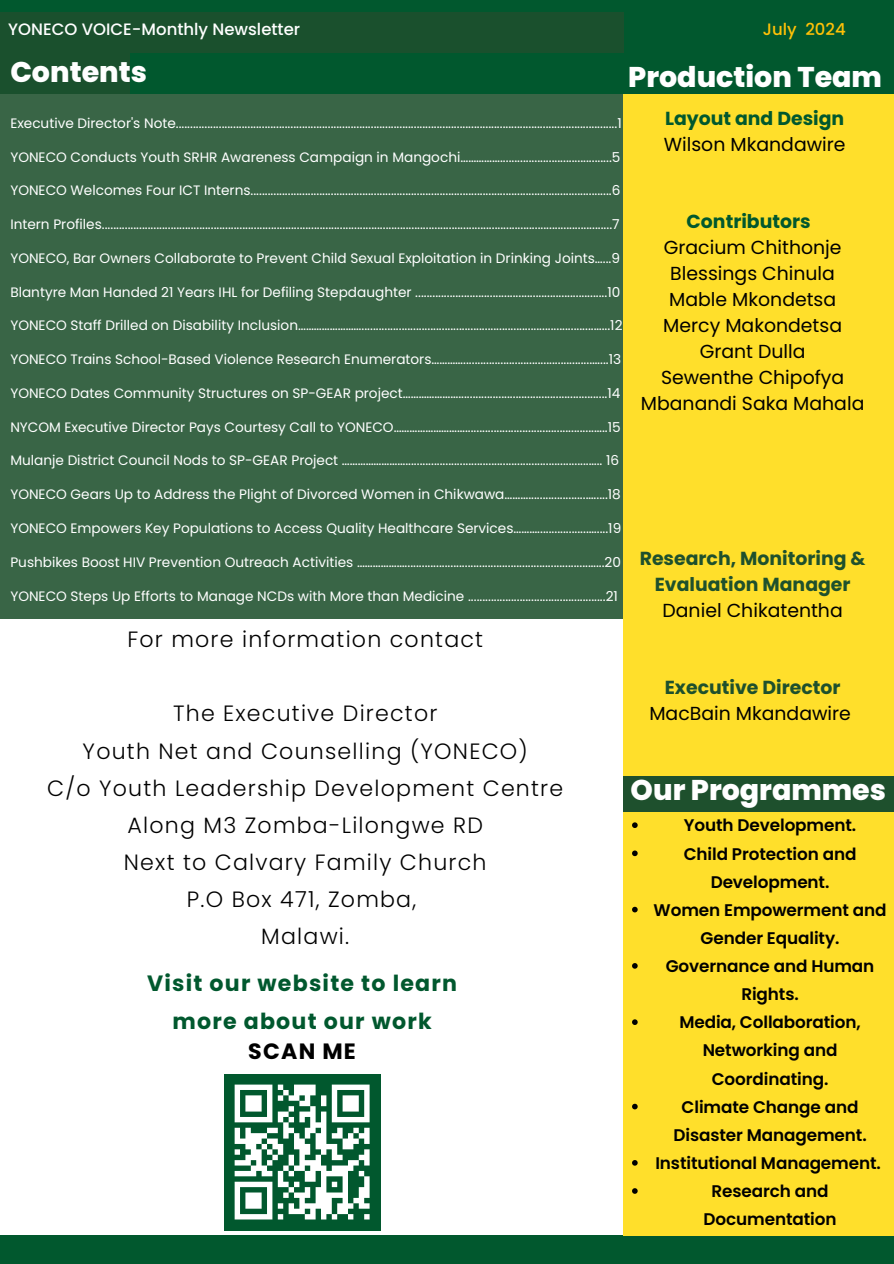
<style>
.page{position:relative;width:894px;height:1264px;background:#fff}
.page>*{position:absolute;margin:0;border:0;box-sizing:border-box;transform-origin:0 0}
.t1{font:800 28.5px "Poppins";color:#fff}
.t2{font:300 22.05px/37.2px "Poppins";letter-spacing:.055em;color:#000;text-align:center}
.t3{font:700 22.05px/37.2px "Poppins";letter-spacing:.055em;color:#01582e;text-align:center}
.t4{font:700 22.05px "Poppins";letter-spacing:.055em;color:#000}
.t5{font:18.9px/25.8px "Poppins";color:#000;text-align:center}
.t6{font:700 18.9px/25.8px "Poppins";color:#1e502d;text-align:center}
.t7{font:700 18.9px "Poppins";color:#01582e}
.t8{font:600 16.8px/28.2px "Poppins";letter-spacing:-.005em;color:#000;text-align:center}
.t9{font:500 16.5px "Poppins";color:#fff}
.t10{font:500 16.5px "Poppins";color:#ffc107}
.t11{font:13.65px "Poppins";color:#fff}
</style>
<div class="page">
<div style="left:0;top:0;width:893px;height:56px;background:#01582e"></div>
<div style="left:0;top:1235px;width:893px;height:28px;background:#01582e"></div>
<svg style="left:0;top:12px;width:623px;height:606px;background:#366343"></svg>
<div style="left:623px;top:94px;width:270px;height:1141px;background:#ffdf2b"></div>
<div style="left:130px;top:53px;width:763px;height:41px;background:#01582e"></div>
<div style="left:623px;top:776px;width:270px;height:35px;background:#1e502d"></div>
<svg style="left:632px;top:822px;width:5px;height:6px"></svg>
<svg style="left:632px;top:850px;width:5px;height:6px"></svg>
<svg style="left:632px;top:906px;width:5px;height:6px"></svg>
<svg style="left:632px;top:963px;width:5px;height:5px"></svg>
<svg style="left:632px;top:1019px;width:5px;height:5px"></svg>
<svg style="left:632px;top:1103px;width:5px;height:6px"></svg>
<svg style="left:632px;top:1160px;width:5px;height:5px"></svg>
<svg style="left:632px;top:1188px;width:5px;height:5px"></svg>
<div style="left:224px;top:1073px;width:156px;height:157px;background:#01582e"></div>
<div style="left:332px;top:1084px;width:37px;height:5px;background:#fff"></div>
<div style="left:342px;top:1095px;width:16px;height:5px;background:#fff"></div>
<div style="left:342px;top:1100px;width:16px;height:6px;background:#fff"></div>
<div style="left:342px;top:1106px;width:16px;height:5px;background:#fff"></div>
<svg style="left:332px;top:1089px;width:5px;height:27px"></svg>
<svg style="left:364px;top:1089px;width:5px;height:27px"></svg>
<div style="left:332px;top:1116px;width:37px;height:6px;background:#fff"></div>
<svg style="left:337px;top:1127px;width:5px;height:6px"></svg>
<div style="left:332px;top:1133px;width:10px;height:5px;background:#fff"></div>
<svg style="left:348px;top:1127px;width:10px;height:11px"></svg>
<div style="left:358px;top:1133px;width:11px;height:5px;background:#fff"></div>
<div style="left:342px;top:1138px;width:16px;height:5px;background:#fff"></div>
<svg style="left:364px;top:1127px;width:5px;height:16px"></svg>
<div style="left:315px;top:1143px;width:22px;height:6px;background:#fff"></div>
<div style="left:342px;top:1143px;width:11px;height:6px;background:#fff"></div>
<svg style="left:332px;top:1149px;width:5px;height:5px"></svg>
<svg style="left:364px;top:1149px;width:5px;height:5px"></svg>
<div style="left:332px;top:1154px;width:10px;height:6px;background:#fff"></div>
<div style="left:358px;top:1154px;width:11px;height:6px;background:#fff"></div>
<div style="left:348px;top:1160px;width:10px;height:5px;background:#fff"></div>
<div style="left:332px;top:1165px;width:21px;height:5px;background:#fff"></div>
<div style="left:321px;top:1170px;width:27px;height:6px;background:#fff"></div>
<svg style="left:358px;top:1160px;width:11px;height:27px"></svg>
<div style="left:358px;top:1187px;width:11px;height:5px;background:#fff"></div>
<div style="left:315px;top:1192px;width:33px;height:5px;background:#fff"></div>
<div style="left:358px;top:1192px;width:11px;height:5px;background:#fff"></div>
<div style="left:315px;top:1197px;width:17px;height:6px;background:#fff"></div>
<svg style="left:332px;top:1176px;width:16px;height:27px"></svg>
<div style="left:353px;top:1197px;width:11px;height:6px;background:#fff"></div>
<div style="left:299px;top:1203px;width:33px;height:5px;background:#fff"></div>
<div style="left:337px;top:1203px;width:16px;height:5px;background:#fff"></div>
<div style="left:358px;top:1203px;width:11px;height:5px;background:#fff"></div>
<div style="left:321px;top:1208px;width:11px;height:6px;background:#fff"></div>
<div style="left:337px;top:1208px;width:11px;height:6px;background:#fff"></div>
<svg style="left:234px;top:1084px;width:92px;height:135px"></svg>
<svg style="left:332px;top:1214px;width:5px;height:5px"></svg>
<svg style="left:348px;top:1214px;width:5px;height:5px"></svg>
<svg style="left:364px;top:1214px;width:5px;height:5px"></svg>
<p class="t9" style="left:8px;top:18px;width:293px">YONECO VOICE-Monthly Newsletter</p>
<p class="t10" style="left:762px;top:18px;width:84px">July 2024</p>
<h1 class="t1" style="left:628px;top:57px;width:255px">Production Team</h1>
<h3 class="t7" style="left:664px;top:105px;width:181px">Layout and Design</h3>
<h3 class="t5" style="left:663px;top:131px;width:183px">Wilson Mkandawire</h3>
<h1 class="t1" style="left:10px;top:52px;width:138px">Contents</h1>
<p class="t11" style="left:10px;top:113px;width:612px">Executive Director's Note..........................................................................................................................................................1</p>
<p class="t11" style="left:10px;top:147px;width:611px">YONECO Conducts Youth SRHR Awareness Campaign in Mangochi…………….......................................5</p>
<p class="t11" style="left:10px;top:181px;width:611px">YONECO Welcomes Four ICT Interns..............................................................................................................................6</p>
<p class="t11" style="left:10px;top:215px;width:610px">Intern Profiles..................................................................................................................................................................................7</p>
<p class="t11" style="left:10px;top:248px;width:611px">YONECO, Bar Owners Collaborate to Prevent Child Sexual Exploitation in Drinking Joints…...9</p>
<p class="t11" style="left:10px;top:282px;width:611px">Blantyre Man Handed 21 Years IHL for Defiling Stepdaughter ...................................................................10</p>
<p class="t11" style="left:10px;top:316px;width:613px">YONECO Staff Drilled on Disability Inclusion…………………….................................................................................…...12</p>
<p class="t11" style="left:10px;top:350px;width:612px">YONECO Trains School-Based Violence Research Enumerators………….............................................…...13</p>
<p class="t11" style="left:10px;top:383px;width:611px">YONECO Dates Community Structures on SP-GEAR project…………………....................................................14</p>
<p class="t11" style="left:10px;top:417px;width:611px">NYCOM Executive Director Pays Courtesy Call to YONECO……………………….............................................…..15</p>
<p class="t11" style="left:10px;top:451px;width:610px">Mulanje District Council Nods to SP-GEAR Project ……………………................................................................….. 16</p>
<p class="t11" style="left:10px;top:485px;width:612px">YONECO Gears Up to Address the Plight of Divorced Women in Chikwawa………....................….....18</p>
<p class="t11" style="left:10px;top:518px;width:612px">YONECO Empowers Key Populations to Access Quality Healthcare Services………..................…....19</p>
<p class="t11" style="left:10px;top:552px;width:612px">Pushbikes Boost HIV Prevention Outreach Activities ………………................................................................…...20</p>
<p class="t11" style="left:10px;top:586px;width:609px">YONECO Steps Up Efforts to Manage NCDs with More than Medicine ................................................21</p>
<h3 class="t7" style="left:686px;top:209px;width:126px">Contributors</h3>
<h3 class="t5" style="left:640px;top:235px;width:225px">Gracium Chithonje<br>Blessings Chinula<br>Mable Mkondetsa<br>Mercy Makondetsa<br>Grant Dulla<br>Sewenthe Chipofya<br>Mbanandi Saka Mahala</h3>
<h3 class="t6" style="left:639px;top:545px;width:227px">Research, Monitoring &amp;<br>Evaluation Manager</h3>
<h3 class="t5" style="left:662px;top:597px;width:182px">Daniel Chikatentha</h3>
<h2 class="t2" style="left:127px;top:621px;width:357px">For more information contact</h2>
<h2 class="t2" style="left:47px;top:695px;width:517px">The Executive Director<br>Youth Net and Counselling (YONECO)<br>C/o Youth Leadership Development Centre<br>Along M3 Zomba-Lilongwe RD<br>Next to Calvary Family Church<br>P.O Box 471, Zomba,<br>Malawi.</h2>
<h2 class="t3" style="left:147px;top:965px;width:311px">Visit our website to learn more about our work</h2>
<h2 class="t4" style="left:248px;top:1036px;width:109px">SCAN ME</h2>
<h3 class="t6" style="left:664px;top:675px;width:177px">Executive Director</h3>
<h3 class="t5" style="left:649px;top:700px;width:203px">MacBain Mkandawire</h3>
<h1 class="t1" style="left:630px;top:770px;width:257px">Our Programmes</h1>
<p class="t8" style="left:653px;top:811px;width:234px">Youth Development.<br>Child Protection and<br>Development.<br>Women Empowerment and<br>Gender Equality.<br>Governance and Human<br>Rights.<br>Media, Collaboration,<br>Networking and<br>Coordinating.<br>Climate Change and<br>Disaster Management.<br>Institutional Management.<br>Research and<br>Documentation</p>
</div>
